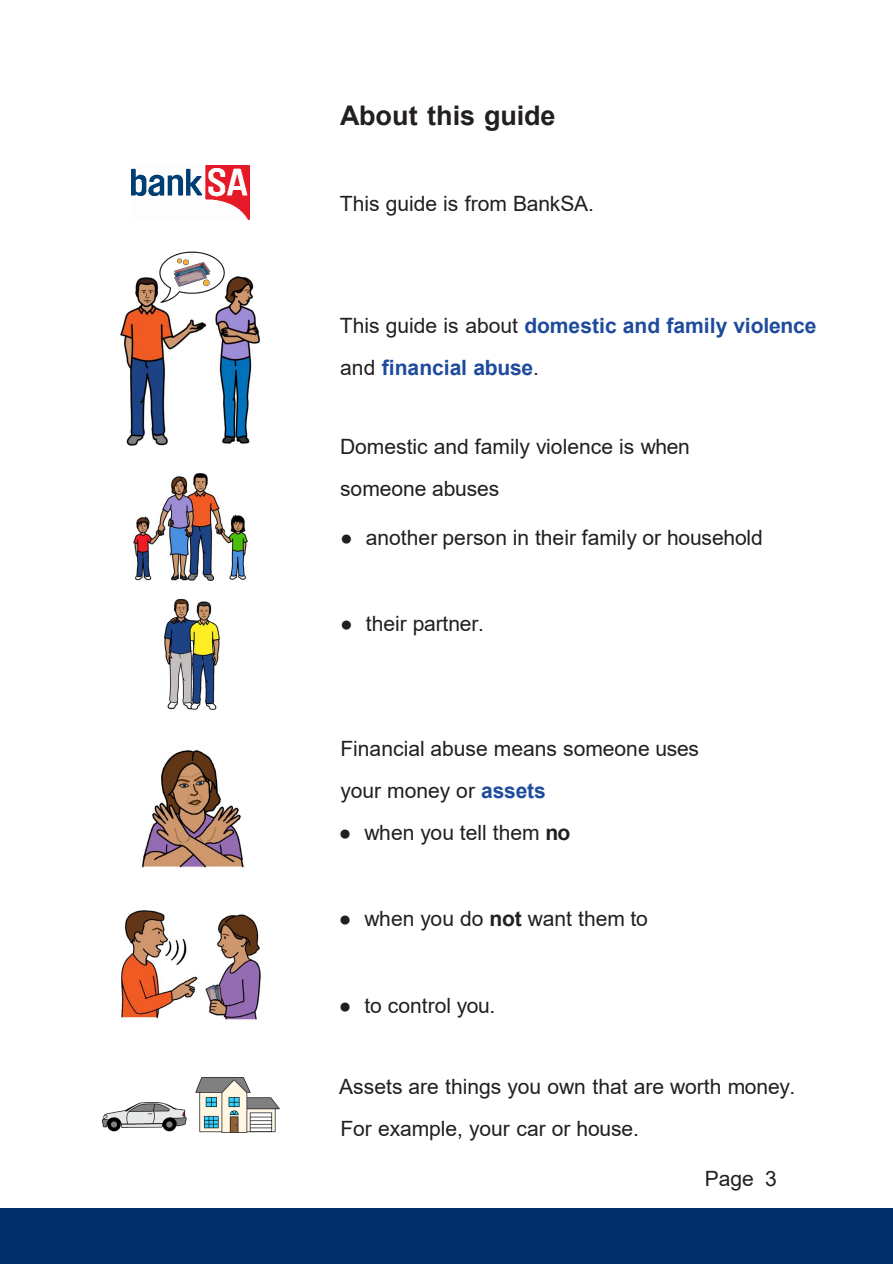
<style>
.page{position:relative;width:893px;height:1264px;background:#fff}
.page>*{position:absolute;margin:0;border:0;box-sizing:border-box;transform-origin:0 0}
.t1{font:700 27px "Arial";color:#231f20}
.t2{font:21px/42.2px "Arial";color:#231f20}
.t3{font:700 21px/41.7px "Arial";letter-spacing:-.005em;color:#1e4b9d}
.s1{font-weight:400;color:#231f20}
.s2{font-weight:700;color:#1e4b9d}
.s3{font-weight:700}
</style>
<div class="page">
<div style="left:0;top:1208px;width:892px;height:55px;background:#002f6c"></div>
<img style="left:131px;top:165px;width:118px;height:54px">
<img style="left:120px;top:276px;width:139px;height:169px">
<img style="left:158px;top:251px;width:67px;height:56px">
<img style="left:169px;top:254px;width:45px;height:33px">
<img style="left:133px;top:473px;width:114px;height:107px">
<img style="left:164px;top:598px;width:56px;height:111px">
<img style="left:141px;top:750px;width:103px;height:119px">
<img style="left:122px;top:910px;width:138px;height:110px">
<img style="left:101px;top:1102px;width:86px;height:30px">
<img style="left:195px;top:1077px;width:84px;height:55px">
<h2 class="t1" style="left:340px;top:97px;width:217px">About this guide</h2>
<p class="t2" style="left:340px;top:182px;width:255px">This guide is from BankSA.</p>
<p class="t3" style="left:340px;top:305px;width:478px"><span class="s1">This guide is about</span> domestic and family violence <span class="s1">and</span> financial abuse<span class="s1">.</span></p>
<p class="t2" style="left:340px;top:425px;width:351px">Domestic and family violence is when someone abuses</p>
<p class="t2" style="left:340px;top:516px;width:424px">● another person in their family or household</p>
<p class="t2" style="left:340px;top:602px;width:145px">● their partner.</p>
<p class="t2" style="left:340px;top:727px;width:360px;line-height:41.7px">Financial abuse means someone uses your money or <span class="s2">assets</span></p>
<p class="t2" style="left:339px;top:811px;width:233px">● when you tell them <span class="s3">no</span></p>
<p class="t2" style="left:339px;top:897px;width:310px">● when you do <span class="s3">not</span> want them to</p>
<p class="t2" style="left:339px;top:984px;width:158px">● to control you.</p>
<p class="t2" style="left:339px;top:1064px;width:458px">Assets are things you own that are worth money.<br>For example, your car or house.</p>
<p class="t2" style="left:704px;top:1157px;width:74px">Page 3</p>
</div>
